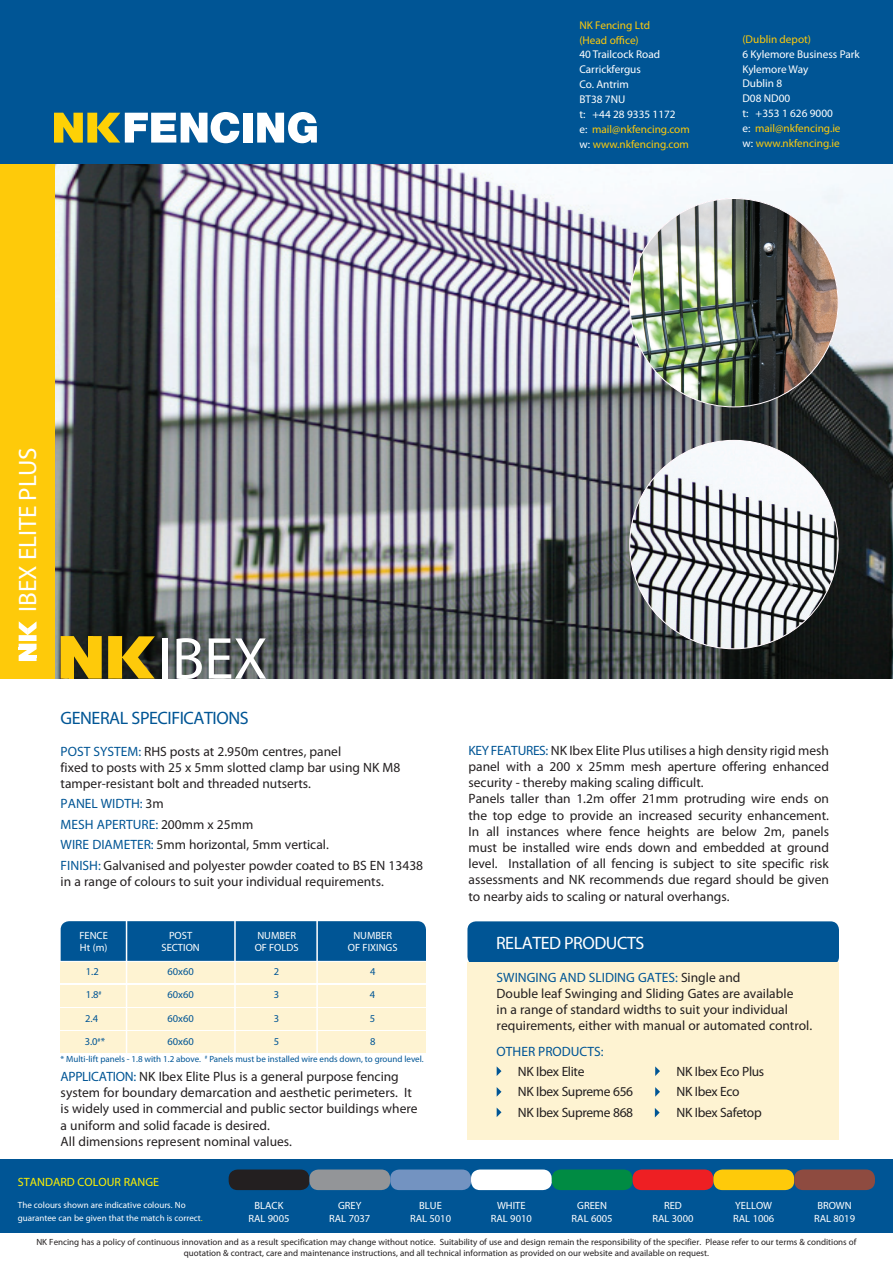
<style>
.page{position:relative;width:893px;height:1263px;background:#fff}
.page>*{position:absolute;margin:0;border:0;box-sizing:border-box;transform-origin:0 0}
.t1{font:59.7px "Myriad Pro";color:#fff}
.t2{font:25.2px "Myriad Pro";letter-spacing:-.005em;color:#fff}
.t3{font:18px "Myriad Pro";letter-spacing:-.025em;color:#005595}
.t4{font:18px "Myriad Pro";letter-spacing:-.025em;color:#fff}
.t5{font:13.5px/16.2px "Myriad Pro";color:#231f20}
.t6{font:13.5px/20.5px "Myriad Pro";letter-spacing:-.025em;color:#231f20}
.t7{font:13.5px "Myriad Pro";color:#005595}
.t8{font:12px "Myriad Pro";color:#fff101}
.t9{font:11.25px/14.9px "Myriad Pro";color:#fff}
.t10{font:11.25px/14.9px "Myriad Pro";color:#feca0a}
.t11{font:10.5px/12.6px "Myriad Pro";color:#fff;text-align:center}
.t12{font:10.5px "Myriad Pro";color:#005595}
.t13{font:9px/10.8px "Myriad Pro";color:#231f20;text-align:center}
.t14{font:9px "Myriad Pro";color:#005595}
.t15{font:9px/13.5px "Myriad Pro";color:#fff}
.s1{color:#feca0a}
.s2{color:#005595}
.s3{color:#fff101}
</style>
<div class="page">
<div style="left:467px;top:921px;width:372px;height:44px;background:#005595;border-radius:9px"></div>
<div style="left:61px;top:921px;width:365px;height:52px;background:#005595;border-radius:9px"></div>
<div style="left:61px;top:961px;width:365px;height:22px;background:#fef3d2"></div>
<div style="left:61px;top:985px;width:365px;height:21px;background:#fef3d2"></div>
<div style="left:61px;top:1008px;width:365px;height:21px;background:#fef3d2"></div>
<div style="left:61px;top:1031px;width:365px;height:22px;background:#fef3d2"></div>
<img style="left:54px;top:164px;width:839px;height:515px">
<div style="left:467px;top:962px;width:372px;height:177px;background:#fef3d2"></div>
<hr style="left:126px;top:920px;width:1px;height:139px;background:#fff">
<hr style="left:234px;top:920px;width:2px;height:141px;background:#fff">
<hr style="left:316px;top:917px;width:2px;height:144px;background:#fff">
<svg style="left:108px;top:636px;width:47px;height:43px;background:#a7880f"></svg>
<svg style="left:61px;top:636px;width:41px;height:43px"></svg>
<div style="left:69px;top:650px;width:5px;height:29px;background:#feca0a"></div>
<div style="left:88px;top:636px;width:5px;height:29px;background:#feca0a"></div>
<div style="left:0;top:164px;width:54px;height:515px;background:#feca0a"></div>
<img style="left:630px;top:198px;width:208px;height:209px;border-radius:104px">
<img style="left:630px;top:440px;width:208px;height:209px;border-radius:104px">
<hr style="left:60px;top:961px;width:368px;height:1px;background:#fff">
<svg style="left:497px;top:1067px;width:4px;height:9px"></svg>
<svg style="left:497px;top:1087px;width:4px;height:10px"></svg>
<svg style="left:497px;top:1108px;width:4px;height:9px"></svg>
<svg style="left:655px;top:1066px;width:5px;height:10px"></svg>
<svg style="left:655px;top:1087px;width:5px;height:10px"></svg>
<svg style="left:19px;top:621px;width:18px;height:40px"></svg>
<div style="left:0;top:1159px;width:893px;height:73px;background:#005595"></div>
<div style="left:229px;top:1169px;width:80px;height:21px;background:#231f20;border-radius:9px"></div>
<div style="left:309px;top:1169px;width:81px;height:21px;background:#939598;border-radius:9px"></div>
<div style="left:390px;top:1169px;width:81px;height:21px;background:#7393c1;border-radius:9px"></div>
<div style="left:471px;top:1169px;width:81px;height:21px;background:#fff;border-radius:9px"></div>
<div style="left:552px;top:1169px;width:81px;height:21px;background:#008b43;border-radius:9px"></div>
<div style="left:633px;top:1169px;width:80px;height:21px;background:#ee1f23;border-radius:9px"></div>
<div style="left:713px;top:1169px;width:81px;height:21px;background:#feca0a;border-radius:9px"></div>
<div style="left:794px;top:1169px;width:81px;height:21px;background:#8e4b40;border-radius:9px"></div>
<svg style="left:655px;top:1108px;width:5px;height:9px"></svg>
<div style="left:0;top:0;width:893px;height:164px;background:#005595"></div>
<svg style="left:54px;top:112px;width:185px;height:31px"></svg>
<div style="left:243px;top:113px;width:9px;height:30px;background:#fff"></div>
<svg style="left:257px;top:112px;width:60px;height:31px"></svg>
<p class="t10" style="left:579px;top:17px;width:72px">NK Fencing Ltd (Head office)</p>
<p class="t9" style="left:579px;top:47px;width:112px">40 Trailcock Road<br>Carrickfergus<br>Co. Antrim<br>BT38 7NU<br>t: +44 28 9335 1172<br>e: <span class="s1">mail@nkfencing.com </span>w: <span class="s1">www.nkfencing.com</span></p>
<p class="t10" style="left:742px;top:32px;width:70px">(Dublin depot)</p>
<p class="t9" style="left:742px;top:46px;width:119px">6 Kylemore Business Park<br>Kylemore Way<br>Dublin 8<br>D08 ND00<br>t: +353 1 626 9000<br>e: <span class="s1">mail@nkfencing.ie<br></span>w: <span class="s1">www.nkfencing.ie</span></p>
<h2 class="t2" style="left:12px;top:612px;width:165px;rotate:-90deg">IBEX ELITE PLUS</h2>
<h1 class="t1" style="left:158px;top:622px;width:111px">IBEX</h1>
<h3 class="t3" style="left:61px;top:706px;width:190px">GENERAL SPECIFICATIONS</h3>
<p class="t5" style="left:61px;top:743px;width:341px"><span class="s2">POST SYSTEM:</span> RHS posts at 2.950m centres, panel<br>fixed to posts with 25 x 5mm slotted clamp bar using NK M8 tamper-resistant bolt and threaded nutserts.</p>
<p class="t5" style="left:61px;top:793px;width:364px;line-height:20.4px"><span class="s2">PANEL WIDTH:</span> 3m<br><span class="s2">MESH APERTURE:</span> 200mm x 25mm<br><span class="s2">WIRE DIAMETER:</span> 5mm horizontal, 5mm vertical.<br><span class="s2">FINISH:</span> Galvanised and polyester powder coated to BS EN 13438</p>
<p class="t5" style="left:61px;top:873px;width:325px">in a range of colours to suit your individual requirements.</p>
<p class="t11" style="left:79px;top:929px;width:30px">FENCE</p>
<p class="t11" style="left:169px;top:929px;width:25px">POST</p>
<p class="t11" style="left:257px;top:929px;width:40px">NUMBER</p>
<p class="t11" style="left:353px;top:929px;width:40px">NUMBER</p>
<p class="t11" style="left:80px;top:941px;width:29px">Ht (m)</p>
<p class="t11" style="left:162px;top:941px;width:40px">SECTION</p>
<p class="t11" style="left:255px;top:941px;width:45px">OF FOLDS</p>
<p class="t11" style="left:348px;top:941px;width:51px">OF FIXINGS</p>
<p class="t12" style="left:86px;top:965px;width:14px">1.2</p>
<p class="t12" style="left:167px;top:965px;width:28px">60x60</p>
<p class="t12" style="left:274px;top:965px;width:7px">2</p>
<p class="t12" style="left:370px;top:965px;width:7px">4</p>
<p class="t12" style="left:86px;top:988px;width:17px">1.8<sup>#</sup></p>
<p class="t12" style="left:167px;top:988px;width:28px">60x60</p>
<p class="t12" style="left:274px;top:988px;width:7px">3</p>
<p class="t12" style="left:370px;top:988px;width:7px">4</p>
<p class="t12" style="left:85px;top:1012px;width:14px">2.4</p>
<p class="t12" style="left:167px;top:1012px;width:28px">60x60</p>
<p class="t12" style="left:274px;top:1012px;width:7px">3</p>
<p class="t12" style="left:370px;top:1012px;width:7px">5</p>
<p class="t12" style="left:85px;top:1035px;width:22px">3.0<sup>#</sup>*</p>
<p class="t12" style="left:167px;top:1035px;width:28px">60x60</p>
<p class="t12" style="left:274px;top:1035px;width:7px">5</p>
<p class="t12" style="left:370px;top:1035px;width:7px">8</p>
<p class="t14" style="left:61px;top:1053px;width:365px">* Multi-lift panels - 1.8 with 1.2 above. <sup>#</sup> Panels must be installed wire ends down, to ground level.</p>
<p class="t5" style="left:61px;top:1068px;width:358px"><span class="s2">APPLICATION:</span> NK Ibex Elite Plus is a general purpose fencing system for boundary demarcation and aesthetic perimeters. It is widely used in commercial and public sector buildings where a uniform and solid facade is desired.<br>All dimensions represent nominal values.</p>
<p class="t5" style="left:468px;top:742px;width:362px"><span class="s2">KEY FEATURES:</span> NK Ibex Elite Plus utilises a high density rigid mesh panel with a 200 x 25mm mesh aperture offering enhanced security - thereby making scaling difficult.<br>Panels taller than 1.2m offer 21mm protruding wire ends on the top edge to provide an increased security enhancement.<br>In all instances where fence heights are below 2m, panels must be installed wire ends down and embedded at ground level. Installation of all fencing is subject to site specific risk assessments and NK recommends due regard should be given to nearby aids to scaling or natural overhangs.</p>
<h3 class="t4" style="left:496px;top:932px;width:150px">RELATED PRODUCTS</h3>
<p class="t5" style="left:497px;top:969px;width:317px"><span class="s2">SWINGING AND SLIDING GATES:</span> Single and<br>Double leaf Swinging and Sliding Gates are available<br>in a range of standard widths to suit your individual requirements, either with manual or automated control.</p>
<p class="t7" style="left:497px;top:1043px;width:108px">OTHER PRODUCTS:</p>
<p class="t6" style="left:518px;top:1060px;width:117px">NK Ibex Elite<br>NK Ibex Supreme 656<br>NK Ibex Supreme 868</p>
<p class="t6" style="left:677px;top:1060px;width:89px">NK Ibex Eco Plus<br>NK Ibex Eco<br>NK Ibex Safetop</p>
<p class="t8" style="left:18px;top:1174px;width:143px">STANDARD COLOUR RANGE</p>
<p class="t15" style="left:18px;top:1198px;width:186px">The colours shown are indicative colours. No guarantee can be given that the match is correct<span class="s3">.</span></p>
<p class="t11" style="left:248px;top:1199px;width:43px">BLACK<br>RAL 9005</p>
<p class="t11" style="left:329px;top:1199px;width:43px">GREY<br>RAL 7037</p>
<p class="t11" style="left:410px;top:1199px;width:43px">BLUE<br>RAL 5010</p>
<p class="t11" style="left:491px;top:1199px;width:43px">WHITE<br>RAL 9010</p>
<p class="t11" style="left:572px;top:1199px;width:43px">GREEN<br>RAL 6005</p>
<p class="t11" style="left:652px;top:1199px;width:43px">RED<br>RAL 3000</p>
<p class="t11" style="left:733px;top:1199px;width:43px;text-align:left">YELLOW<br>RAL 1006</p>
<p class="t11" style="left:814px;top:1199px;width:43px">BROWN<br>RAL 8019</p>
<p class="t13" style="left:36px;top:1236px;width:822px">NK Fencing has a policy of continuous innovation and as a result specification may change without notice. Suitability of use and design remain the responsibility of the specifier. Please refer to our terms &amp; conditions of quotation &amp; contract, care and maintenance instructions, and all technical information as provided on our website and available on request.</p>
</div>
